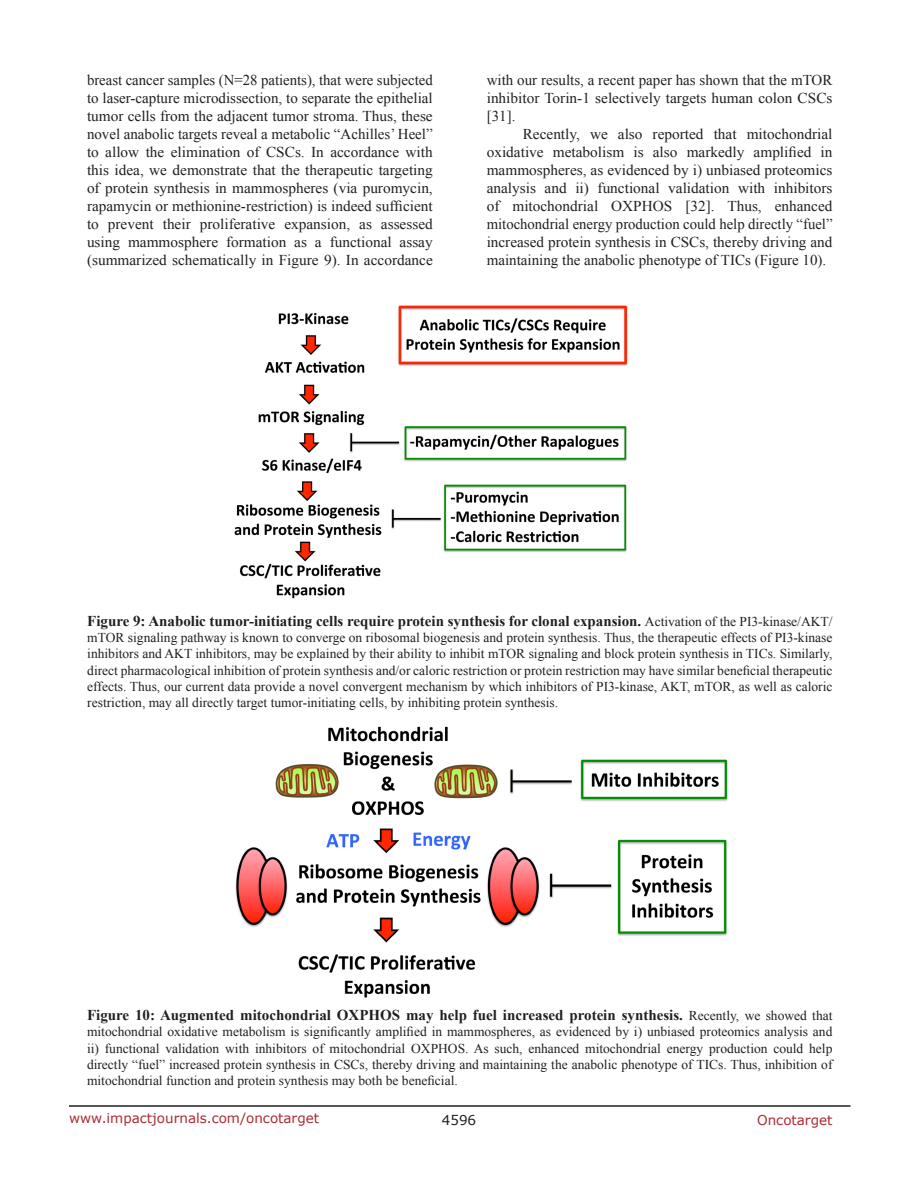
<style>
.page{position:relative;width:918px;height:1188px;background:#fff}
.page>*{position:absolute;margin:0;border:0;box-sizing:border-box;transform-origin:0 0}
.BodyText{font:15px/18px "Times New Roman";color:#221f22;text-align:justify}
.FigureText{font:700 15px "Times New Roman";color:#221f22}
.FigureText-2{font:13.5px/16.2px "Times New Roman";color:#221f22;text-align:justify}
.t1{font:13.5px "Verdana";color:#ac2b31}
.t2{font:13.5px "Verdana";color:#221f22}
.s1{font-weight:400;font-size:13.5px}
</style>
<div class="page">
<hr style="left:69px;top:1105px;width:781px;height:2px;background:#231f20">
<img style="left:235px;top:726px;width:493px;height:272px">
<img style="left:234px;top:305px;width:394px;height:294px">
<p class="BodyText" style="left:87px;top:71px;width:347px">breast cancer samples (N=28 patients), that were subjected to laser-capture microdissection, to separate the epithelial tumor cells from the adjacent tumor stroma. Thus, these novel anabolic targets reveal a metabolic “Achilles’ Heel” to allow the elimination of CSCs. In accordance with this idea, we demonstrate that the therapeutic targeting of protein synthesis in mammospheres (via puromycin, rapamycin or methionine-restriction) is indeed sufficient to prevent their proliferative expansion, as assessed using mammosphere formation as a functional assay (summarized schematically in Figure 9). In accordance</p>
<p class="BodyText" style="left:487px;top:71px;width:347px">with our results, a recent paper has shown that the mTOR inhibitor Torin-1 selectively targets human colon CSCs [31].</p>
<p class="BodyText" style="left:487px;top:125px;width:347px;text-indent:36px">Recently, we also reported that mitochondrial oxidative metabolism is also markedly amplified in mammospheres, as evidenced by i) unbiased proteomics analysis and ii) functional validation with inhibitors of mitochondrial OXPHOS [32]. Thus, enhanced mitochondrial energy production could help directly “fuel” increased protein synthesis in CSCs, thereby driving and maintaining the anabolic phenotype of TICs (Figure 10).</p>
<p class="FigureText" style="left:87px;top:611px;width:747px">Figure 9: Anabolic tumor-initiating cells require protein synthesis for clonal expansion. <span class="s1">Activation of the PI3-kinase/AKT/</span></p>
<p class="FigureText-2" style="left:87px;top:629px;width:747px">mTOR signaling pathway is known to converge on ribosomal biogenesis and protein synthesis. Thus, the therapeutic effects of PI3-kinase inhibitors and AKT inhibitors, may be explained by their ability to inhibit mTOR signaling and block protein synthesis in TICs. Similarly, direct pharmacological inhibition of protein synthesis and/or caloric restriction or protein restriction may have similar beneficial therapeutic effects. Thus, our current data provide a novel convergent mechanism by which inhibitors of PI3-kinase, AKT, mTOR, as well as caloric restriction, may all directly target tumor-initiating cells, by inhibiting protein synthesis.</p>
<p class="FigureText" style="left:87px;top:1005px;width:747px">Figure 10: Augmented mitochondrial OXPHOS may help fuel increased protein synthesis. <span class="s1">Recently, we showed that</span></p>
<p class="FigureText-2" style="left:87px;top:1024px;width:747px">mitochondrial oxidative metabolism is significantly amplified in mammospheres, as evidenced by i) unbiased proteomics analysis and ii) functional validation with inhibitors of mitochondrial OXPHOS. As such, enhanced mitochondrial energy production could help directly “fuel” increased protein synthesis in CSCs, thereby driving and maintaining the anabolic phenotype of TICs. Thus, inhibition of mitochondrial function and protein synthesis may both be beneficial.</p>
<p class="t1" style="left:69px;top:1109px;width:252px">www.impactjournals.com/oncotarget</p>
<p class="t2" style="left:442px;top:1111px;width:36px">4596</p>
<p class="t1" style="left:757px;top:1111px;width:77px">Oncotarget</p>
</div>
